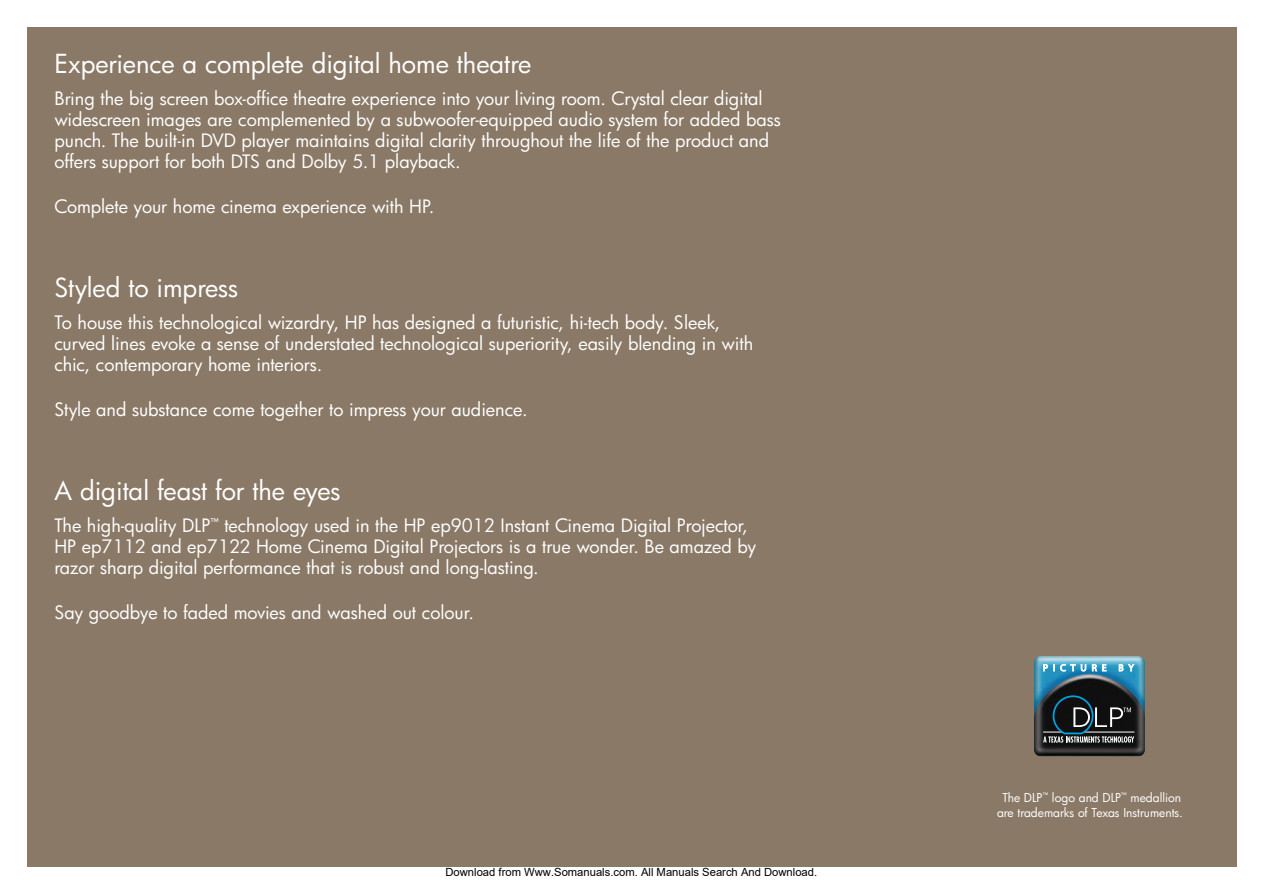
<style>
.page{position:relative;width:1263px;height:893px;background:#fff}
.page>*{position:absolute;margin:0;border:0;box-sizing:border-box;transform-origin:0 0}
.t1{font:25.5px "Futura";color:#fff}
.t2{font:18px/21px "Futura";color:#fff}
.t3{font:12px/15.6px "Futura";color:#fff;text-align:center}
.t4{font:11.25px "Arial";color:#000}
</style>
<div class="page">
<div style="left:27px;top:27px;width:1209px;height:839px;background:#8a7966"></div>
<img style="left:1034px;top:656px;width:111px;height:100px">
<svg style="left:1043px;top:664px;width:43px;height:7px"></svg>
<svg style="left:1092px;top:664px;width:15px;height:7px"></svg>
<svg style="left:1119px;top:664px;width:15px;height:7px"></svg>
<svg style="left:1043px;top:694px;width:91px;height:48px;background:#2e373a"></svg>
<h1 class="t1" style="left:54px;top:52px;width:478px">Experience a complete digital home theatre</h1>
<p class="t2" style="left:54px;top:89px;width:728px">Bring the big screen box-office theatre experience into your living room. Crystal clear digital widescreen images are complemented by a subwoofer-equipped audio system for added bass punch. The built-in DVD player maintains digital clarity throughout the life of the product and offers support for both DTS and Dolby 5.1 playback.</p>
<p class="t2" style="left:54px;top:197px;width:381px">Complete your home cinema experience with HP.</p>
<h1 class="t1" style="left:54px;top:276px;width:185px">Styled to impress</h1>
<p class="t2" style="left:54px;top:313px;width:700px">To house this technological wizardry, HP has designed a futuristic, hi-tech body. Sleek, curved lines evoke a sense of understated technological superiority, easily blending in with chic, contemporary home interiors.</p>
<p class="t2" style="left:54px;top:400px;width:475px">Style and substance come together to impress your audience.</p>
<h1 class="t1" style="left:54px;top:479px;width:288px">A digital feast for the eyes</h1>
<p class="t2" style="left:54px;top:516px;width:703px">The high-quality DLP<sup>™</sup> technology used in the HP ep9012 Instant Cinema Digital Projector,<br>HP ep7112 and ep7122 Home Cinema Digital Projectors is a true wonder. Be amazed by razor sharp digital performance that is robust and long-lasting.</p>
<p class="t2" style="left:54px;top:603px;width:421px">Say goodbye to faded movies and washed out colour.</p>
<p class="t4" style="left:445px;top:865px;width:373px">Download from Www.Somanuals.com. All Manuals Search And Download.</p>
<p class="t3" style="left:997px;top:790px;width:187px">The DLP<sup>™</sup> logo and DLP<sup>™</sup> medallion are trademarks of Texas Instruments.</p>
</div>
